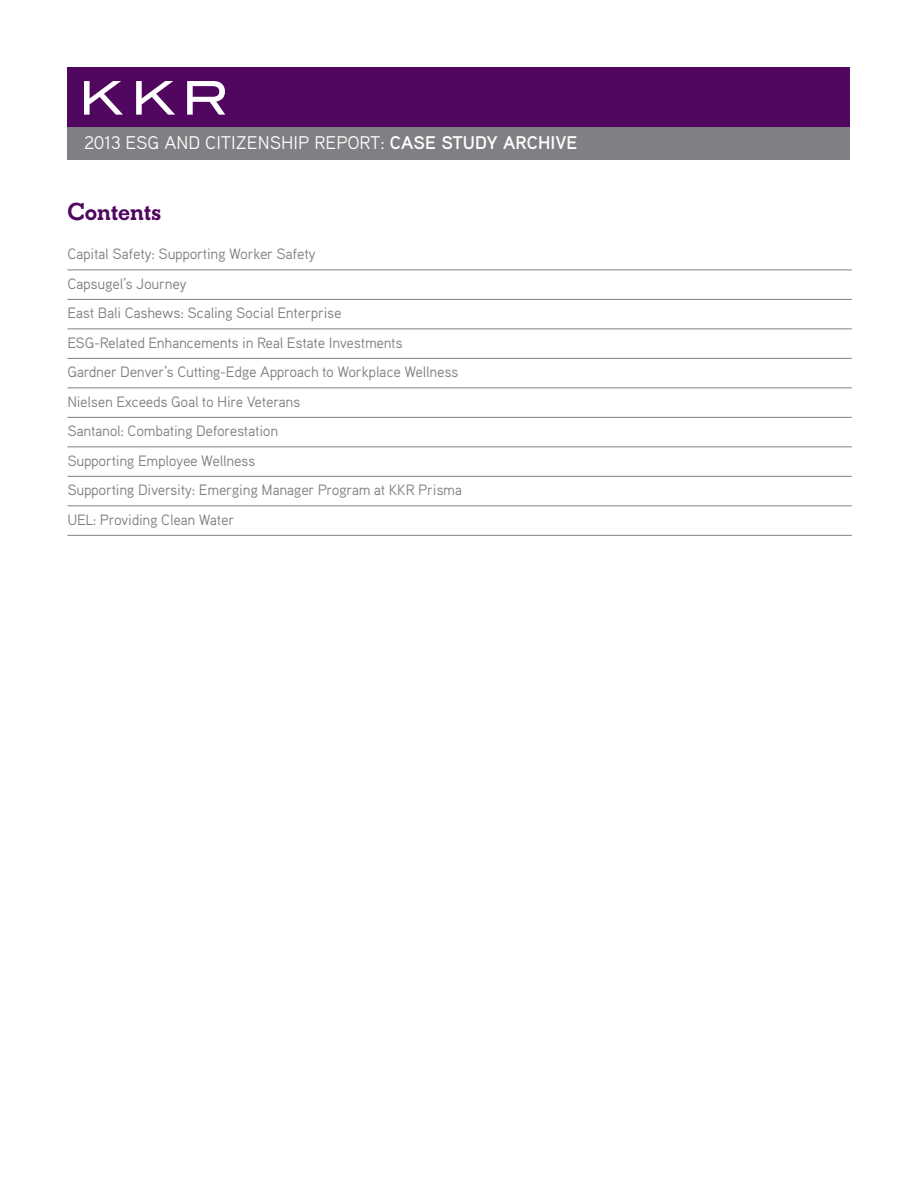
<style>
.page{position:relative;width:918px;height:1188px;background:#fff}
.page>*{position:absolute;margin:0;border:0;box-sizing:border-box;transform-origin:0 0}
.t1{font:700 25.5px "Beton";letter-spacing:-.01em;color:#51075f}
.t2{font:18.3px "Aaux Pro OT";color:#fff}
.t3{font:15px/29.5px "Aaux Pro OT";letter-spacing:-.02em;color:#807f83}
.s1{font-weight:700}
</style>
<div class="page">
<div style="left:68px;top:123px;width:782px;height:37px;background:#807f83"></div>
<div style="left:68px;top:68px;width:782px;height:59px;background:#51075f"></div>
<svg style="left:84px;top:81px;width:39px;height:34px"></svg>
<svg style="left:136px;top:81px;width:39px;height:34px"></svg>
<svg style="left:187px;top:81px;width:38px;height:34px"></svg>
<hr style="left:67px;top:270px;width:785px;height:1px;background:#807f83">
<hr style="left:67px;top:299px;width:785px;height:1px;background:#807f83">
<hr style="left:67px;top:329px;width:785px;height:1px;background:#807f83">
<hr style="left:67px;top:358px;width:785px;height:1px;background:#807f83">
<hr style="left:67px;top:387px;width:785px;height:1px;background:#807f83">
<hr style="left:67px;top:417px;width:785px;height:1px;background:#807f83">
<hr style="left:67px;top:446px;width:785px;height:1px;background:#807f83">
<hr style="left:67px;top:476px;width:785px;height:1px;background:#807f83">
<hr style="left:67px;top:505px;width:785px;height:1px;background:#807f83">
<hr style="left:67px;top:535px;width:785px;height:1px;background:#807f83">
<p class="t2" style="left:84px;top:132px;width:495px">2013 ESG AND CITIZENSHIP REPORT: <span class="s1">CASE STUDY ARCHIVE</span></p>
<h1 class="t1" style="left:68px;top:197px;width:95px">Contents</h1>
<p class="t3" style="left:67px;top:239px;width:396px">Capital Safety: Supporting Worker Safety<br>Capsugel’s Journey<br>East Bali Cashews: Scaling Social Enterprise<br>ESG-Related Enhancements in Real Estate Investments<br>Gardner Denver’s Cutting-Edge Approach to Workplace Wellness Nielsen Exceeds Goal to Hire Veterans<br>Santanol: Combating Deforestation<br>Supporting Employee Wellness<br>Supporting Diversity: Emerging Manager Program at KKR Prisma UEL: Providing Clean Water</p>
</div>
